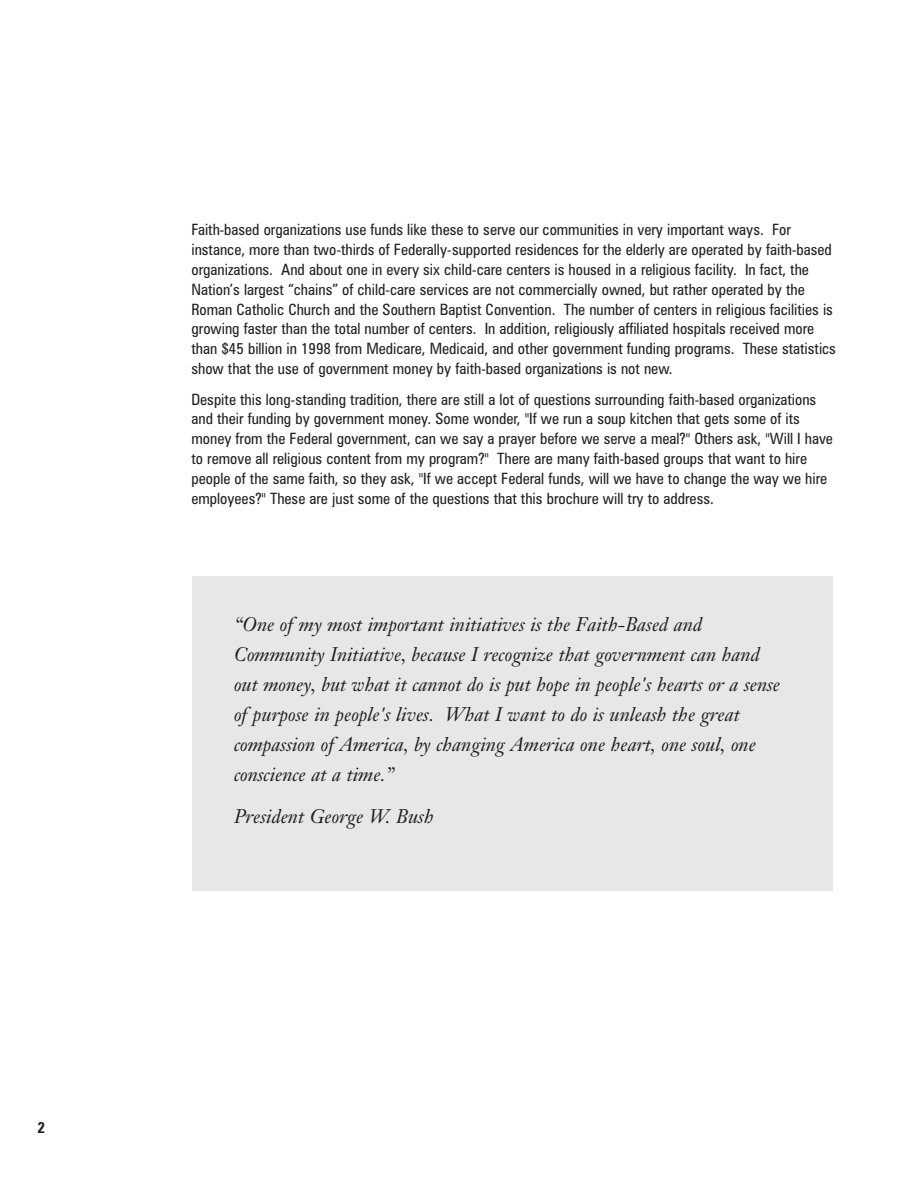
<style>
.page{position:relative;width:918px;height:1188px;background:#fff}
.page>*{position:absolute;margin:0;border:0;box-sizing:border-box;transform-origin:0 0}
.t1{font:italic 19.5px/30px "Janson Text";color:#231f20}
.t2{font:condensed 15.6px/19.8px "Zurich BT";color:#231f20}
.t3{font:700 condensed 15.6px "Zurich BT";color:#231f20}
</style>
<div class="page">
<div style="left:192px;top:576px;width:640px;height:314px;background:#e6e7e9"></div>
<p class="t3" style="left:38px;top:1122px;width:9px">2</p>
<p class="t2" style="left:192px;top:222px;width:646px">Faith-based organizations use funds like these to serve our communities in very important ways. For instance, more than two-thirds of Federally-supported residences for the elderly are operated by faith-based organizations. And about one in every six child-care centers is housed in a religious facility. In fact, the Nation’s largest “chains” of child-care services are not commercially owned, but rather operated by the Roman Catholic Church and the Southern Baptist Convention. The number of centers in religious facilities is growing faster than the total number of centers. In addition, religiously affiliated hospitals received more than $45 billion in 1998 from Medicare, Medicaid, and other government funding programs. These statistics show that the use of government money by faith-based organizations is not new.</p>
<p class="t2" style="left:192px;top:391px;width:643px">Despite this long-standing tradition, there are still a lot of questions surrounding faith-based organizations and their funding by government money. Some wonder, "If we run a soup kitchen that gets some of its money from the Federal government, can we say a prayer before we serve a meal?" Others ask, "Will I have to remove all religious content from my program?" There are many faith-based groups that want to hire people of the same faith, so they ask, "If we accept Federal funds, will we have to change the way we hire employees?" These are just some of the questions that this brochure will try to address.</p>
<p class="t1" style="left:234px;top:611px;width:548px">“One of my most important initiatives is the Faith-Based and Community Initiative, because I recognize that government can hand out money, but what it cannot do is put hope in people's hearts or a sense of purpose in people's lives. What I want to do is unleash the great compassion of America, by changing America one heart, one soul, one conscience at a time.”</p>
<p class="t1" style="left:234px;top:803px;width:201px">President George W. Bush</p>
</div>
